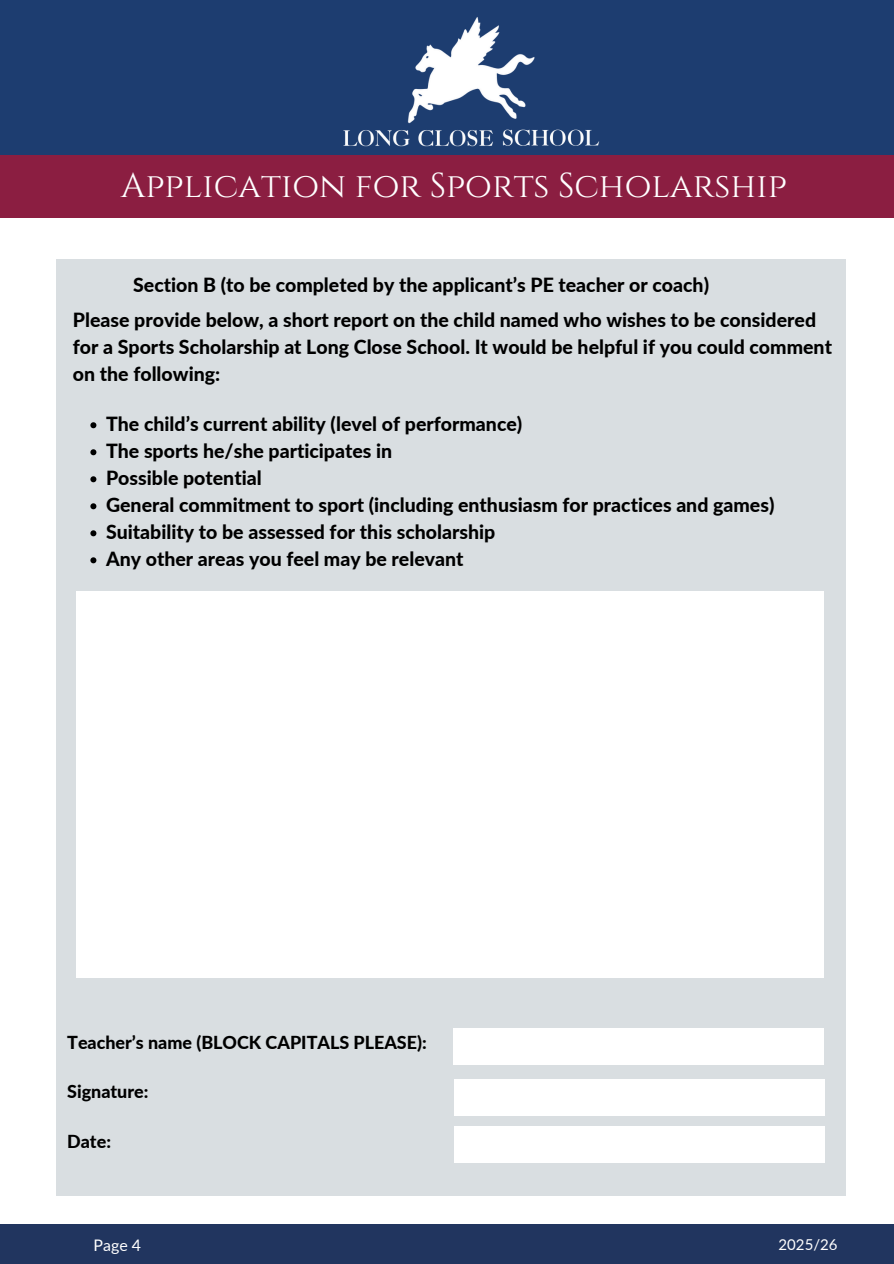
<style>
.page{position:relative;width:894px;height:1264px;background:#fff}
.page>*{position:absolute;margin:0;border:0;box-sizing:border-box;transform-origin:0 0}
.t1{font:34.5px "Cinzel";color:#fff}
.t2{font:800 19.5px/27px "Lato";color:#000}
.t3{font:800 17.85px "Lato";color:#000}
.t4{font:15.9px "Lato";color:#fff}
.t5{font:15px "Lato";color:#fff}
</style>
<div class="page">
<div style="left:0;top:0;width:893px;height:155px;background:#1d3d70"></div>
<div style="left:0;top:155px;width:893px;height:62px;background:#8b1e41"></div>
<div style="left:0;top:1224px;width:893px;height:39px;background:#21355f"></div>
<img style="left:343px;top:17px;width:257px;height:130px">
<div style="left:56px;top:260px;width:789px;height:935px;background:#d9dee1"></div>
<div style="left:76px;top:592px;width:747px;height:386px;background:#fff"></div>
<svg style="left:90px;top:422px;width:6px;height:6px"></svg>
<svg style="left:90px;top:449px;width:6px;height:6px"></svg>
<svg style="left:90px;top:476px;width:6px;height:6px"></svg>
<svg style="left:90px;top:503px;width:6px;height:6px"></svg>
<svg style="left:90px;top:530px;width:6px;height:6px"></svg>
<svg style="left:90px;top:557px;width:6px;height:6px"></svg>
<div style="left:453px;top:1028px;width:370px;height:36px;background:#fff"></div>
<div style="left:454px;top:1079px;width:371px;height:36px;background:#fff"></div>
<div style="left:454px;top:1126px;width:371px;height:36px;background:#fff"></div>
<h1 class="t1" style="left:121px;top:164px;width:667px">Application for Sports Scholarship</h1>
<h2 class="t2" style="left:133px;top:271px;width:577px">Section B (to be completed by the applicant’s PE teacher or coach)</h2>
<p class="t2" style="left:73px;top:306px;width:760px">Please provide below, a short report on the child named who wishes to be considered for a Sports Scholarship at Long Close School. It would be helpful if you could comment on the following:</p>
<p class="t2" style="left:106px;top:410px;width:417px">The child’s current ability (level of performance)</p>
<p class="t2" style="left:106px;top:437px;width:288px">The sports he/she participates in</p>
<p class="t2" style="left:106px;top:464px;width:157px">Possible potential</p>
<p class="t2" style="left:106px;top:491px;width:669px">General commitment to sport (including enthusiasm for practices and games)</p>
<p class="t2" style="left:106px;top:518px;width:390px">Suitability to be assessed for this scholarship</p>
<h2 class="t2" style="left:106px;top:545px;width:359px">Any other areas you feel may be relevant</h2>
<h2 class="t3" style="left:67px;top:1031px;width:361px">Teacher’s name (BLOCK CAPITALS PLEASE):</h2>
<h2 class="t3" style="left:67px;top:1080px;width:83px">Signature:</h2>
<p class="t3" style="left:67px;top:1130px;width:45px">Date:</p>
<p class="t4" style="left:94px;top:1235px;width:49px">Page 4</p>
<h2 class="t5" style="left:778px;top:1234px;width:60px">2025/26</h2>
</div>
